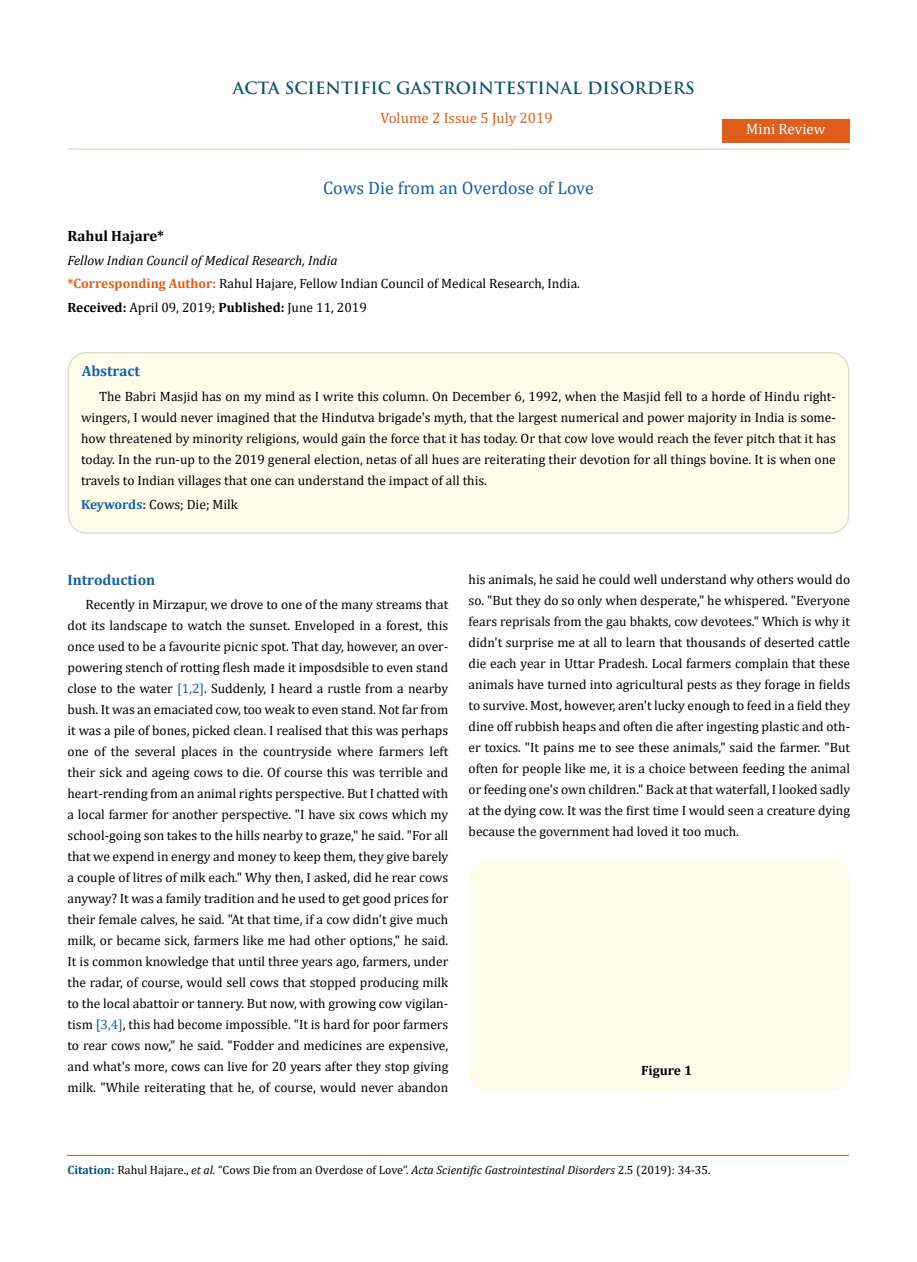
<style>
.page{position:relative;width:917px;height:1262px;background:#fff}
.page>*{position:absolute;margin:0;border:0;box-sizing:border-box;transform-origin:0 0}
.t1{font:18px "Cambria";color:#1560a6}
.t2{font:700 16.5px "Trajan Pro";color:#0e546a}
.t3{font:15px "Cambria";color:#e05d1a}
.t4{font:700 15px "Cambria";color:#1560a6}
.t5{font:700 15px "Cambria";color:#000}
.t6{font:15px "Cambria";color:#fff}
.t7{font:13.5px/21px "Cambria";color:#000;text-align:justify}
.t8{font:700 13.5px "Cambria";color:#000}
.t9{font:12px "Cambria";color:#000}
.s1{font-style:italic}
.s2{font-weight:700;color:#e05d1a}
.s3{font-weight:700}
.s4{font-weight:700;color:#1560a6}
.s5{font-weight:700;color:#0e546a}
.s6{color:#1560a6}
.s7{font-weight:700;color:#035089}
</style>
<div class="page">
<div style="left:722px;top:119px;width:127px;height:23px;background:#e05d1a"></div>
<div style="left:68px;top:353px;width:780px;height:180px;background:#fffde9;border-radius:18px"></div>
<div style="left:67px;top:352px;width:782px;height:182px;border:2px solid #e0dfcd;border-radius:18px"></div>
<div style="left:468px;top:860px;width:382px;height:231px;background:#fffde9;border-radius:18px"></div>
<hr style="left:67px;top:1155px;width:782px;height:1px;background:#e05d1a">
<hr style="left:67px;top:148px;width:782px;height:2px;background:#e0dfcd">
<p class="t2" style="left:233px;top:77px;width:463px">ACTA SCIENTIFIC GASTROINTESTINAL DISORDERS</p>
<p class="t3" style="left:380px;top:109px;width:174px">Volume 2 Issue 5 July 2019</p>
<h1 class="t1" style="left:323px;top:177px;width:272px">Cows Die from an Overdose of Love</h1>
<p class="t5" style="left:67px;top:225px;width:98px">Rahul Hajare*</p>
<p class="t7" style="left:67px;top:248px;width:514px;line-height:23.5px"><span class="s1">Fellow Indian Council of Medical Research, India<br></span><span class="s2">*Corresponding Author:</span> Rahul Hajare, Fellow Indian Council of Medical Research, India.</p>
<p class="t7" style="left:67px;top:297px;width:301px"><span class="s3">Received:</span> April 09, 2019; <span class="s3">Published:</span> June 11, 2019</p>
<p class="t4" style="left:82px;top:361px;width:60px">Abstract</p>
<p class="t6" style="left:746px;top:120px;width:81px">Mini Review</p>
<p class="t7" style="left:81px;top:385px;width:756px;text-indent:18px">The Babri Masjid has on my mind as I write this column. On December 6, 1992, when the Masjid fell to a horde of Hindu right&shy;wingers, I would never imagined that the Hindutva brigade's myth, that the largest numerical and power majority in India is some&shy;how threatened by minority religions, would gain the force that it has today. Or that cow love would reach the fever pitch that it has today. In the run-up to the 2019 general election, netas of all hues are reiterating their devotion for all things bovine. It is when one travels to Indian villages that one can understand the impact of all this.</p>
<p class="t7" style="left:81px;top:494px;width:158px"><span class="s4">Keywords</span><span class="s5">:</span> Cows; Die; Milk</p>
<p class="t4" style="left:67px;top:569px;width:89px">Introduction</p>
<p class="t7" style="left:68px;top:594px;width:382px;text-indent:18px">Recently in Mirzapur, we drove to one of the many streams that dot its landscape to watch the sunset. Enveloped in a forest, this once used to be a favourite picnic spot. That day, however, an over&shy;powering stench of rotting flesh made it imposdsible to even stand close to the water <span class="s6">[1,2]</span>. Suddenly, I heard a rustle from a nearby bush. It was an emaciated cow, too weak to even stand. Not far from it was a pile of bones, picked clean. I realised that this was perhaps one of the several places in the countryside where farmers left their sick and ageing cows to die. Of course this was terrible and heart-rending from an animal rights perspective. But I chatted with a local farmer for another perspective. "I have six cows which my school-going son takes to the hills nearby to graze," he said. "For all that we expend in energy and money to keep them, they give barely a couple of litres of milk each." Why then, I asked, did he rear cows anyway? It was a family tradition and he used to get good prices for their female calves, he said. "At that time, if a cow didn't give much milk, or became sick, farmers like me had other options," he said.<br>It is common knowledge that until three years ago, farmers, under the radar, of course, would sell cows that stopped producing milk to the local abattoir or tannery. But now, with growing cow vigilan&shy;tism <span class="s6">[3,4]</span>, this had become impossible. "It is hard for poor farmers to rear cows now," he said. "Fodder and medicines are expensive, and what's more, cows can live for 20 years after they stop giving milk. "While reiterating that he, of course, would never abandon</p>
<p class="t7" style="left:468px;top:569px;width:383px">his animals, he said he could well understand why others would do so. "But they do so only when desperate," he whispered. "Everyone fears reprisals from the gau bhakts, cow devotees." Which is why it didn't surprise me at all to learn that thousands of deserted cattle die each year in Uttar Pradesh. Local farmers complain that these animals have turned into agricultural pests as they forage in fields to survive. Most, however, aren't lucky enough to feed in a field they dine off rubbish heaps and often die after ingesting plastic and oth&shy;er toxics. "It pains me to see these animals," said the farmer. "But often for people like me, it is a choice between feeding the animal or feeding one's own children." Back at that waterfall, I looked sadly at the dying cow. It was the first time I would seen a creature dying because the government had loved it too much.</p>
<p class="t8" style="left:641px;top:1060px;width:52px">Figure 1</p>
<p class="t9" style="left:67px;top:1163px;width:644px"><span class="s7">Citation:</span> Rahul Hajare., <span class="s1">et al.</span> “Cows Die from an Overdose of Love”. <span class="s1">Acta Scientific Gastrointestinal Disorders</span> 2.5 (2019): 34-35.</p>
</div>
